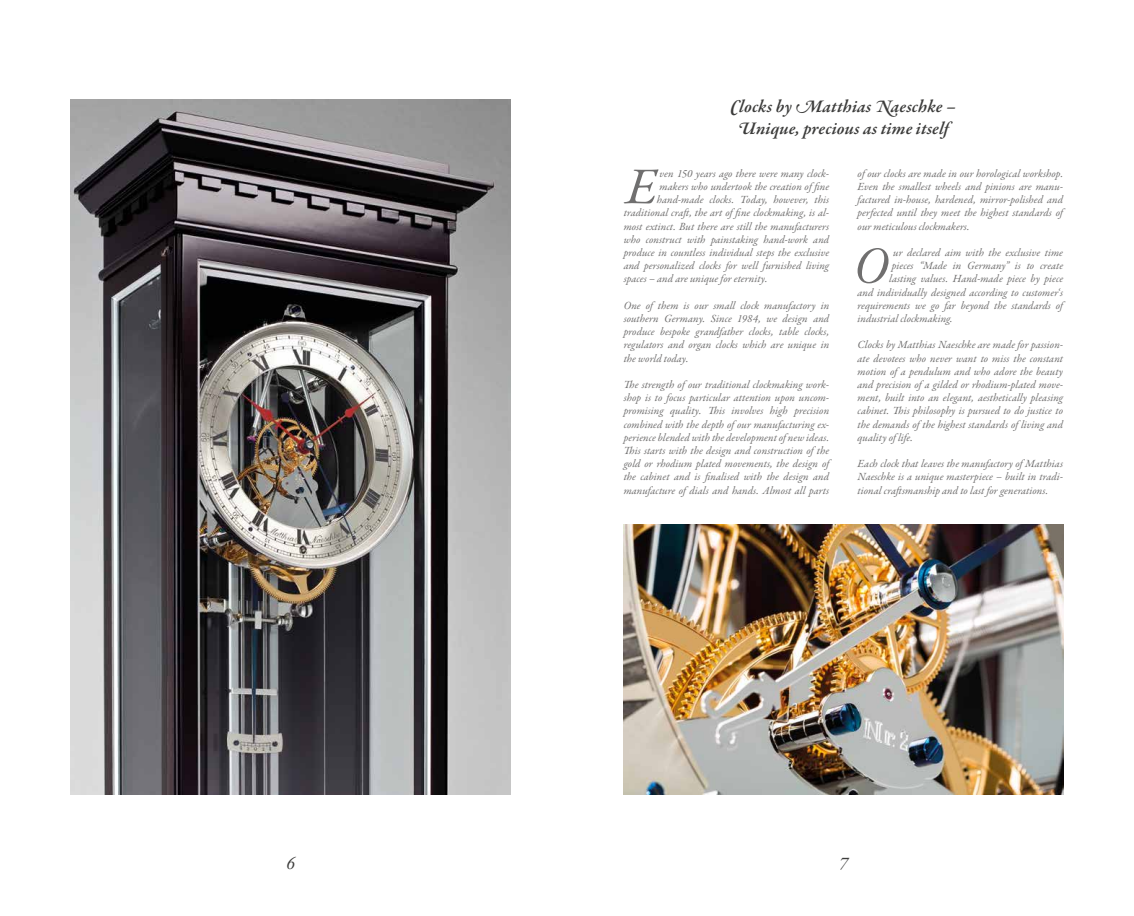
<style>
.page{position:relative;width:1134px;height:916px;background:#fff}
.page>*{position:absolute;margin:0;border:0;box-sizing:border-box;transform-origin:0 0}
.t1{font:italic 51.8px "Garamond Premr Pro";color:#706f6f}
.t2{font:italic 600 18px/21.6px "Garamond Premr Pro";color:#3c3c3b;text-align:center}
.t3{font:italic 18px "Garamond Premr Pro";color:#3c3c3b}
.t4{font:italic 11px/13.2px "Garamond Premr Pro";color:#706f6f;text-align:justify}
</style>
<div class="page">
<img style="left:624px;top:524px;width:439px;height:270px">
<img style="left:71px;top:99px;width:439px;height:695px">
<h2 class="t2" style="left:731px;top:97px;width:227px">Clocks by Matthias Naeschke –<br>Unique, precious as time itself</h2>
<h1 class="t1" style="left:626px;top:154px;width:33px">E</h1>
<p class="t4" style="left:660px;top:167px;width:171px">ven 150 years ago there were many clock-</p>
<p class="t4" style="left:660px;top:180px;width:171px">makers who undertook the creation of fine</p>
<p class="t4" style="left:657px;top:194px;width:174px">hand-made clocks. Today, however, this</p>
<p class="t4" style="left:624px;top:207px;width:207px">traditional craft, the art of fine clockmaking, is al-</p>
<p class="t4" style="left:624px;top:220px;width:207px">most extinct. But there are still the manufacturers</p>
<p class="t4" style="left:624px;top:233px;width:207px">who construct with painstaking hand-work and</p>
<p class="t4" style="left:624px;top:246px;width:207px">produce in countless individual steps the exclusive</p>
<p class="t4" style="left:624px;top:260px;width:207px">and personalized clocks for well furnished living</p>
<p class="t4" style="left:624px;top:273px;width:145px">spaces – and are unique for eternity.</p>
<p class="t4" style="left:624px;top:299px;width:208px">One of them is our small clock manufactory in southern Germany. Since 1984, we design and produce bespoke grandfather clocks, table clocks, regulators and organ clocks which are unique in the world today.</p>
<p class="t4" style="left:624px;top:378px;width:207px">The strength of our traditional clockmaking work&shy;shop is to focus particular attention upon uncom&shy;promising quality. This involves high precision combined with the depth of our manufacturing ex&shy;perience blended with the development of new ideas.<br>This starts with the design and construction of the gold or rhodium plated movements, the design of the cabinet and is finalised with the design and manufacture of dials and hands. Almost all parts</p>
<p class="t4" style="left:857px;top:167px;width:208px">of our clocks are made in our horological workshop.<br>Even the smallest wheels and pinions are manu&shy;factured in-house, hardened, mirror-polished and perfected until they meet the highest standards of our meticulous clockmakers.</p>
<h1 class="t1" style="left:854px;top:233px;width:37px">O</h1>
<p class="t4" style="left:893px;top:246px;width:171px">ur declared aim with the exclusive time</p>
<p class="t4" style="left:892px;top:260px;width:173px">pieces “Made in Germany” is to create</p>
<p class="t4" style="left:889px;top:273px;width:176px">lasting values. Hand-made piece by piece</p>
<p class="t4" style="left:857px;top:286px;width:207px">and individually designed according to customer‘s</p>
<p class="t4" style="left:857px;top:299px;width:207px">requirements we go far beyond the standards of</p>
<p class="t4" style="left:857px;top:312px;width:97px">industrial clockmaking.</p>
<p class="t4" style="left:857px;top:339px;width:208px">Clocks by Matthias Naeschke are made for passion&shy;ate devotees who never want to miss the constant motion of a pendulum and who adore the beauty and precision of a gilded or rhodium-plated move&shy;ment, built into an elegant, aesthetically pleasing cabinet. This philosophy is pursued to do justice to the demands of the highest standards of living and quality of life.</p>
<p class="t4" style="left:857px;top:458px;width:207px">Each clock that leaves the manufactory of Matthias Naeschke is a unique masterpiece – built in tradi&shy;tional craftsmanship and to last for generations.</p>
<h2 class="t3" style="left:286px;top:852px;width:10px">6</h2>
<h2 class="t3" style="left:839px;top:852px;width:10px">7</h2>
</div>
